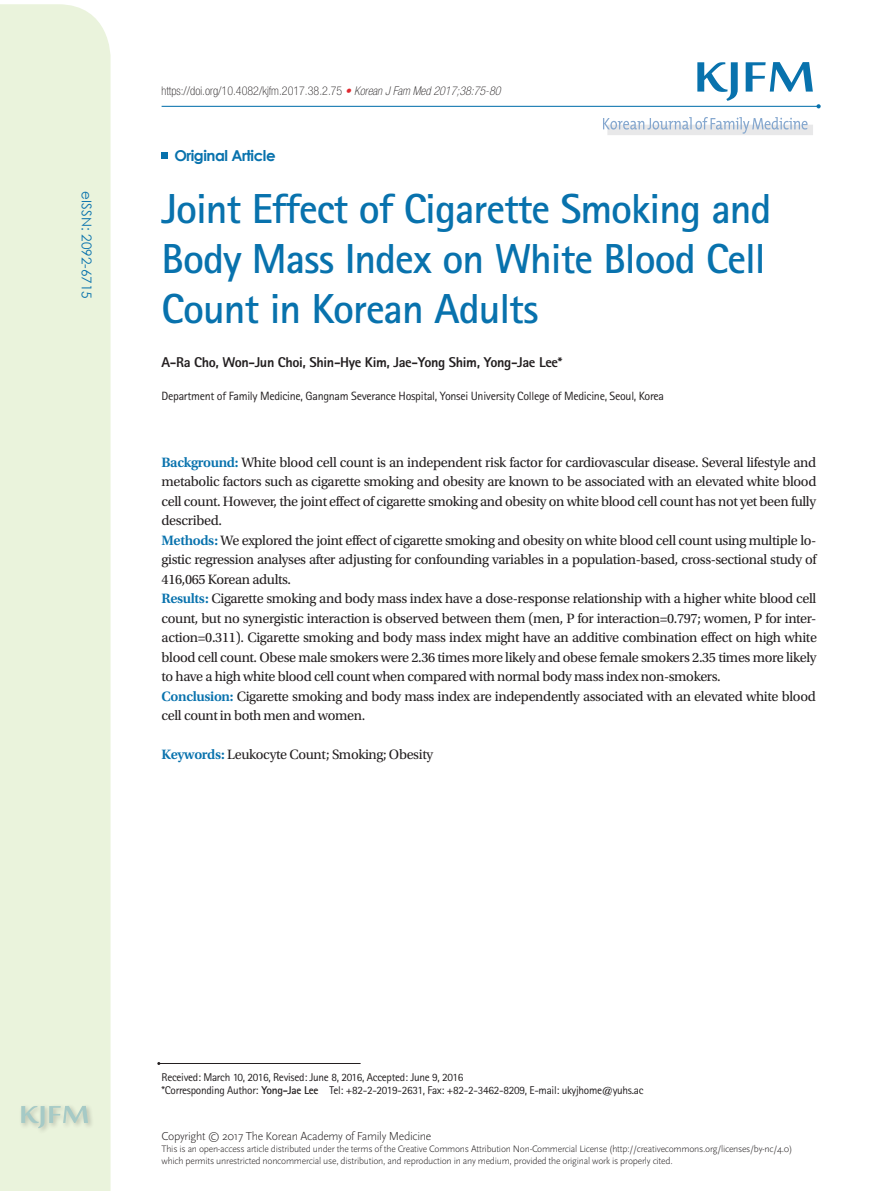
<style>
.page{position:relative;width:893px;height:1191px;background:#fff}
.page>*{position:absolute;margin:0;border:0;box-sizing:border-box;transform-origin:0 0}
.t1{font:700 42px/50.4px "Rotis Sans Serif Std";letter-spacing:-.025em;color:#0872ad}
.t2{font:700 15px "Century Gothic";letter-spacing:-.03em;color:#0872ad}
.t3{font:14.25px/19.5px "Utopia Std";letter-spacing:-.025em;color:#231f20}
.t4{font:800 14.25px "Rotis Sans Serif Std";letter-spacing:-.025em;color:#231f20}
.t5{font:13.5px "Century Gothic";color:#0872ad}
.t6{font:12px "Rotis Sans Serif Std";letter-spacing:-.025em;color:#231f20}
.t7{font:100 condensed 12px "Helvetica Neue LT Std";color:#231f20}
.t8{font:300 12px "Scala Sans";letter-spacing:-.025em;color:#231f20}
.t9{font:11.25px/13.5px "Rotis Sans Serif Std";letter-spacing:-.025em;color:#231f20}
.t10{font:300 9.75px/11.7px "Scala Sans";letter-spacing:-.025em;color:#231f20}
.s1{font-style:italic;color:#e02a30}
.s2{font-style:italic}
.s3{font-weight:600;color:#0872ad}
.s4{font-weight:700}
</style>
<div class="page">
<div style="left:0;top:4px;width:111px;height:1187px;background:#eaf3dc"></div>
<hr style="left:162px;top:106px;width:657px;height:1px;background:#0872ad">
<svg style="left:697px;top:62px;width:124px;height:46px"></svg>
<div style="left:607px;top:125px;width:206px;height:10px;background:#e8e8e9"></div>
<svg style="left:603px;top:117px;width:204px;height:17px"></svg>
<div style="left:19px;top:1103px;width:76px;height:31px;background:#231f20;opacity:.75"></div>
<svg style="left:21px;top:1106px;width:67px;height:22px"></svg>
<hr style="left:159px;top:1063px;width:202px;height:1px;background:#231f20">
<div style="left:162px;top:152px;width:6px;height:7px;background:#0872ad"></div>
<p class="t5" style="left:96px;top:191px;width:109px;rotate:90deg">eISSN: 2092-6715</p>
<p class="t7" style="left:162px;top:84px;width:340px">https://doi.org/10.4082/kjfm.2017.38.2.75 <span class="s1">•</span> <span class="s2">Korean J Fam Med 2017;38:75-80</span></p>
<p class="t2" style="left:174px;top:144px;width:103px">Original Article</p>
<h1 class="t1" style="left:162px;top:182px;width:612px">Joint Effect of Cigarette Smoking and<br>Body Mass Index on White Blood Cell<br>Count in Korean Adults</h1>
<p class="t4" style="left:162px;top:353px;width:402px">A-Ra Cho, Won-Jun Choi, Shin-Hye Kim, Jae-Yong Shim, Yong-Jae Lee*</p>
<p class="t6" style="left:162px;top:388px;width:504px">Department of Family Medicine, Gangnam Severance Hospital, Yonsei University College of Medicine, Seoul, Korea</p>
<p class="t3" style="left:162px;top:453px;width:657px"><span class="s3">Background:</span> White blood cell count is an independent risk factor for cardiovascular disease. Several lifestyle and metabolic factors such as cigarette smoking and obesity are known to be associated with an elevated white blood cell count. However, the joint effect of cigarette smoking and obesity on white blood cell count has not yet been fully described.<br><span class="s3">Methods:</span> We explored the joint effect of cigarette smoking and obesity on white blood cell count using multiple lo&shy;gistic regression analyses after adjusting for confounding variables in a population-based, cross-sectional study of 416,065 Korean adults.<br><span class="s3">Results:</span> Cigarette smoking and body mass index have a dose-response relationship with a higher white blood cell count, but no synergistic interaction is observed between them (men, P for interaction=0.797; women, P for inter&shy;action=0.311). Cigarette smoking and body mass index might have an additive combination effect on high white blood cell count. Obese male smokers were 2.36 times more likely and obese female smokers 2.35 times more likely to have a high white blood cell count when compared with normal body mass index non-smokers.<br><span class="s3">Conclusion:</span> Cigarette smoking and body mass index are independently associated with an elevated white blood cell count in both men and women.</p>
<p class="t3" style="left:162px;top:745px;width:273px"><span class="s3">Keywords:</span> Leukocyte Count; Smoking; Obesity</p>
<p class="t9" style="left:162px;top:1070px;width:483px">Received: March 10, 2016, Revised: June 8, 2016, Accepted: June 9, 2016<br>*Corresponding Author: <span class="s4">Yong-Jae Lee</span> Tel: +82-2-2019-2631, Fax: +82-2-3462-8209, E-mail: ukyjhome@yuhs.ac</p>
<p class="t8" style="left:162px;top:1129px;width:271px">Copyright © 2017 The Korean Academy of Family Medicine</p>
<p class="t10" style="left:162px;top:1143px;width:632px">This is an open-access article distributed under the terms of the Creative Commons Attribution Non-Commercial License (http://creativecommons.org/licenses/by-nc/4.0) which permits unrestricted noncommercial use, distribution, and reproduction in any medium, provided the original work is properly cited.</p>
</div>
